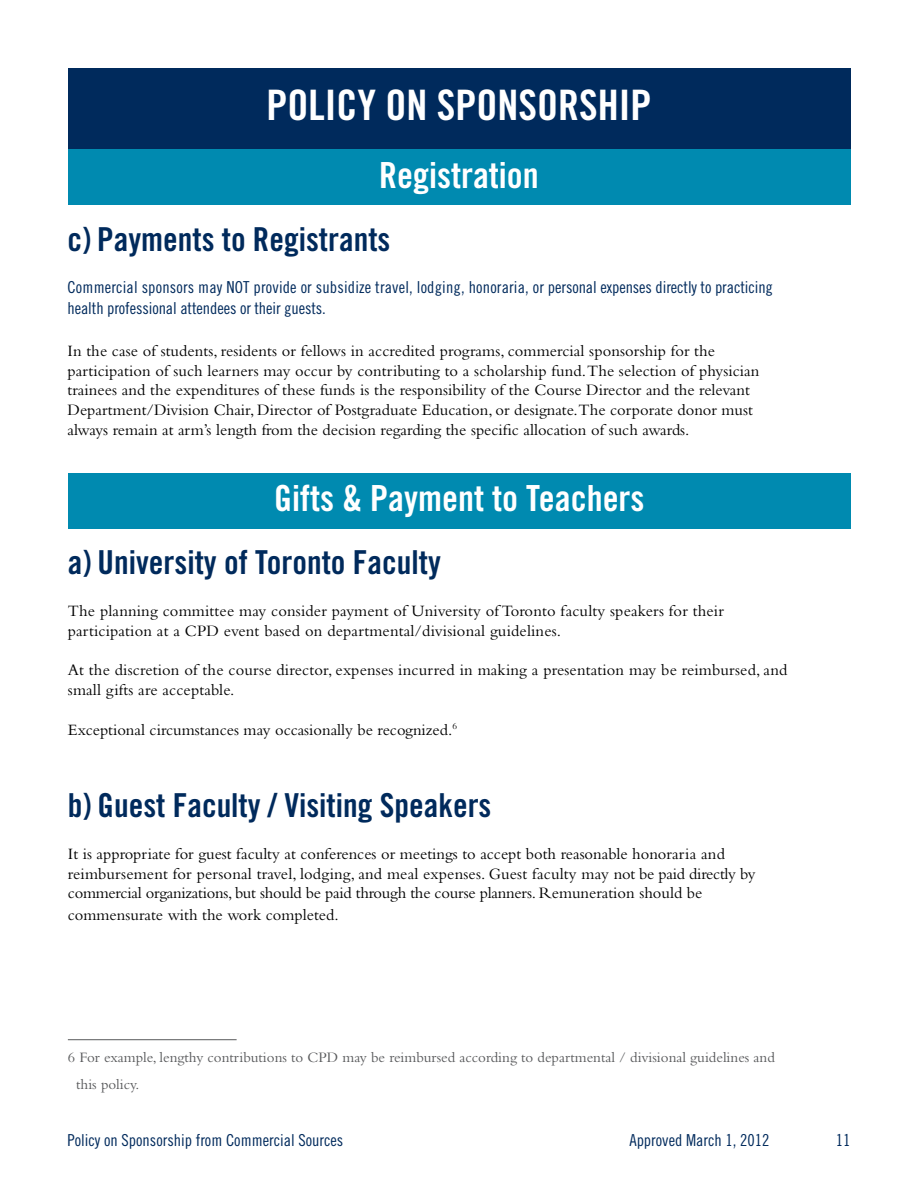
<style>
.page{position:relative;width:918px;height:1188px;background:#fff}
.page>*{position:absolute;margin:0;border:0;box-sizing:border-box;transform-origin:0 0}
.t1{font:42px "Trade Gothic LT Std Bd Cn 20";color:#fff}
.t2{font:36px "Trade Gothic LT Std Bd Cn 20";color:#fff}
.t3{font:33px "Trade Gothic LT Std Bd Cn 20";color:#002a5c}
.t4{font:16.5px/19.8px "Bembo Std";letter-spacing:.005em;color:#000}
.t5{font:16.5px/21.6px "Trade Gothic LT Std Cn 18";color:#002a5c}
.t6{font:15px/27px "Bembo Std";color:#58595b}
</style>
<div class="page">
<div style="left:68px;top:68px;width:783px;height:82px;background:#002a5c"></div>
<div style="left:68px;top:150px;width:783px;height:55px;background:#008ab0"></div>
<div style="left:68px;top:473px;width:783px;height:55px;background:#008ab0"></div>
<hr style="left:68px;top:1039px;width:169px;height:1px;background:#58595b">
<h1 class="t1" style="left:267px;top:80px;width:386px">POLICY ON SPONSORSHIP</h1>
<h2 class="t2" style="left:379px;top:153px;width:161px">Registration</h2>
<h3 class="t3" style="left:68px;top:220px;width:324px">c) Payments to Registrants</h3>
<p class="t5" style="left:68px;top:276px;width:707px">Commercial sponsors may NOT provide or subsidize travel, lodging, honoraria, or personal expenses directly to practicing health professional attendees or their guests.</p>
<p class="t4" style="left:68px;top:340px;width:694px">In the case of students, residents or fellows in accredited programs, commercial sponsorship for the participation of such learners may occur by contributing to a scholarship fund. The selection of physician trainees and the expenditures of these funds is the responsibility of the Course Director and the relevant Department/Division Chair, Director of Postgraduate Education, or designate.The corporate donor must always remain at arm’s length from the decision regarding the specific allocation of such awards.</p>
<h2 class="t2" style="left:274px;top:477px;width:372px">Gifts &amp; Payment to Teachers</h2>
<h3 class="t3" style="left:68px;top:543px;width:374px">a) University of Toronto Faculty</h3>
<p class="t4" style="left:68px;top:600px;width:657px">The planning committee may consider payment of University of Toronto faculty speakers for their participation at a CPD event based on departmental/divisional guidelines.</p>
<p class="t4" style="left:68px;top:660px;width:721px">At the discretion of the course director, expenses incurred in making a presentation may be reimbursed, and small gifts are acceptable.</p>
<p class="t4" style="left:68px;top:719px;width:391px">Exceptional circumstances may occasionally be recognized.<sup>6</sup></p>
<h3 class="t3" style="left:68px;top:786px;width:425px">b) Guest Faculty / Visiting Speakers</h3>
<p class="t4" style="left:68px;top:843px;width:689px">It is appropriate for guest faculty at conferences or meetings to accept both reasonable honoraria and reimbursement for personal travel, lodging, and meal expenses. Guest faculty may not be paid directly by commercial organizations, but should be paid through the course planners. Remuneration should be</p>
<p class="t4" style="left:68px;top:905px;width:272px">commensurate with the work completed.</p>
<p class="t6" style="left:76px;top:1043px;width:700px;text-indent:-8px">6 For example, lengthy contributions to CPD may be reimbursed according to departmental / divisional guidelines and this policy.</p>
<p class="t5" style="left:68px;top:1130px;width:277px">Policy on Sponsorship from Commercial Sources</p>
<p class="t5" style="left:629px;top:1130px;width:142px">Approved March 1, 2012</p>
<p class="t5" style="left:836px;top:1129px;width:16px">11</p>
</div>
